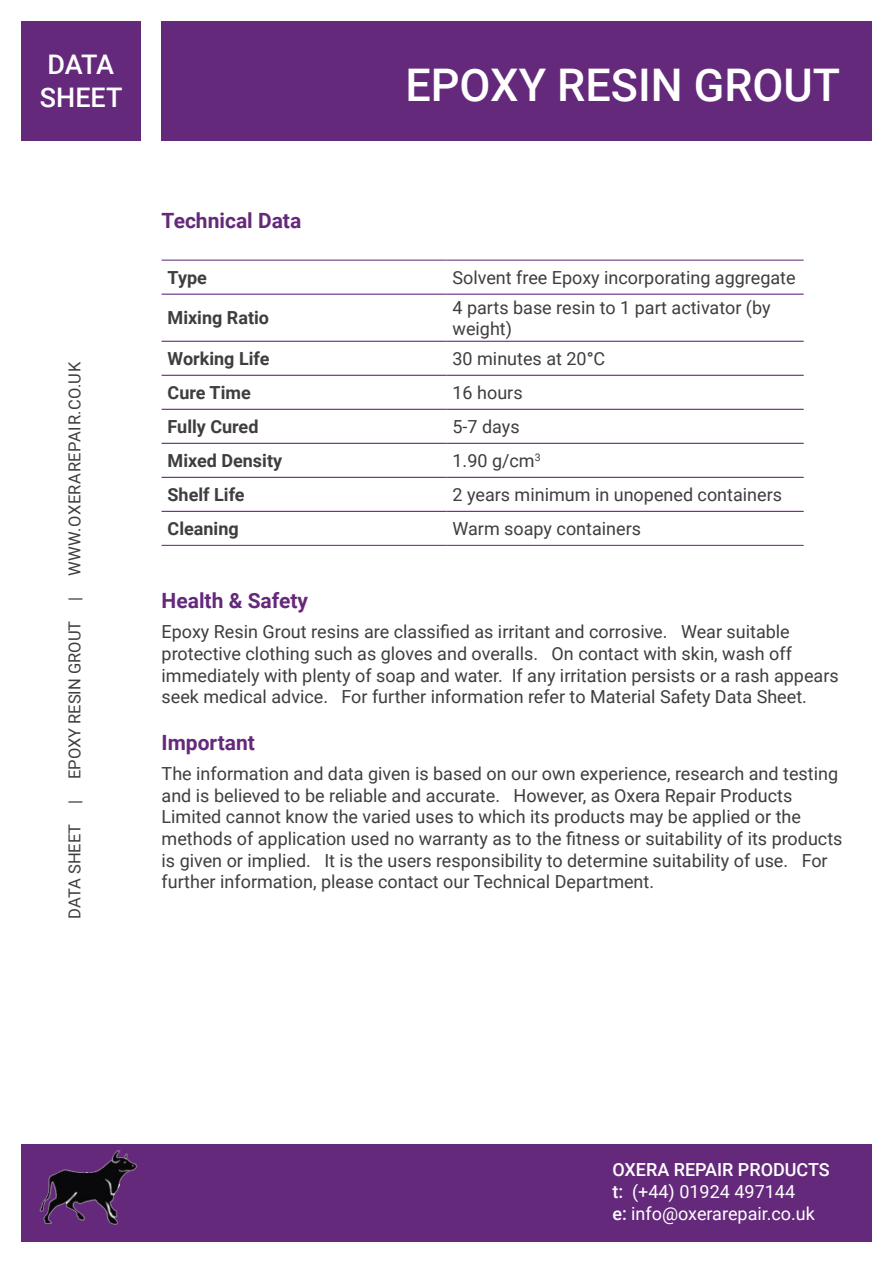
<style>
.page{position:relative;width:893px;height:1263px;background:#fff}
.page>*{position:absolute;margin:0;border:0;box-sizing:border-box;transform-origin:0 0}
.t1{font:500 45px "Roboto";color:#fff}
.t2{font:500 27px/32.4px "Roboto";color:#fff}
.t3{font:700 21px "Roboto";color:#65297b}
.t4{font:18px/21.6px "Roboto";color:#3e3e3f}
.t5{font:700 18px "Roboto";color:#3e3e3f}
.t6{font:18px "Roboto";color:#fff}
.t7{font:500 18px "Roboto";color:#fff}
.t8{font:16.5px "Roboto";color:#3e3e3f}
.t9{font:16.5px "Roboto";letter-spacing:.035em;color:#3e3e3f}
.s1{font-weight:700}
.s2{font-weight:500}
</style>
<div class="page">
<div style="left:162px;top:21px;width:710px;height:119px;background:#65297b"></div>
<div style="left:21px;top:21px;width:119px;height:119px;background:#65297b"></div>
<hr style="left:162px;top:260px;width:284px;height:1px;background:#703b84">
<hr style="left:446px;top:260px;width:358px;height:1px;background:#703b84">
<hr style="left:162px;top:545px;width:284px;height:1px;background:#703b84">
<hr style="left:446px;top:545px;width:358px;height:1px;background:#703b84">
<hr style="left:162px;top:294px;width:284px;height:1px;background:#65297b">
<hr style="left:446px;top:294px;width:358px;height:1px;background:#65297b">
<hr style="left:162px;top:341px;width:284px;height:1px;background:#65297b">
<hr style="left:446px;top:341px;width:358px;height:1px;background:#65297b">
<hr style="left:162px;top:375px;width:284px;height:1px;background:#65297b">
<hr style="left:446px;top:375px;width:358px;height:1px;background:#65297b">
<hr style="left:162px;top:409px;width:284px;height:1px;background:#65297b">
<hr style="left:446px;top:409px;width:358px;height:1px;background:#65297b">
<hr style="left:162px;top:443px;width:284px;height:1px;background:#65297b">
<hr style="left:446px;top:443px;width:358px;height:1px;background:#65297b">
<hr style="left:162px;top:477px;width:284px;height:1px;background:#65297b">
<hr style="left:446px;top:477px;width:358px;height:1px;background:#65297b">
<hr style="left:162px;top:511px;width:284px;height:1px;background:#65297b">
<hr style="left:446px;top:511px;width:358px;height:1px;background:#65297b">
<div style="left:21px;top:1144px;width:851px;height:98px;background:#65297b"></div>
<img style="left:39px;top:1150px;width:98px;height:75px">
<p class="t2" style="left:40px;top:47px;width:84px">DATA<br>SHEET</p>
<p class="t1" style="left:405px;top:54px;width:436px">EPOXY RESIN GROUT</p>
<p class="t9" style="left:63px;top:576px;width:216px;rotate:-90deg">WWW.OXERAREPAIR.CO.UK</p>
<p class="t8" style="left:63px;top:918px;width:323px;rotate:-90deg">DATA SHEET | EPOXY RESIN GROUT |</p>
<p class="t3" style="left:162px;top:206px;width:141px">Technical Data</p>
<p class="t5" style="left:168px;top:265px;width:41px">Type</p>
<p class="t4" style="left:452px;top:266px;width:345px">Solvent free Epoxy incorporating aggregate</p>
<p class="t5" style="left:168px;top:305px;width:103px">Mixing Ratio</p>
<p class="t4" style="left:452px;top:296px;width:320px">4 parts base resin to 1 part activator (by weight)</p>
<p class="t5" style="left:168px;top:346px;width:103px">Working Life</p>
<p class="t4" style="left:452px;top:347px;width:154px">30 minutes at 20<span class="s1">°</span>C</p>
<p class="t5" style="left:168px;top:380px;width:85px">Cure Time</p>
<p class="t4" style="left:452px;top:381px;width:72px">16 hours</p>
<p class="t5" style="left:168px;top:414px;width:92px">Fully Cured</p>
<p class="t4" style="left:452px;top:415px;width:69px">5-7 days</p>
<p class="t5" style="left:168px;top:448px;width:116px">Mixed Density</p>
<p class="t4" style="left:452px;top:449px;width:90px">1.90 g/cm<sup>3</sup></p>
<p class="t5" style="left:168px;top:482px;width:79px">Shelf Life</p>
<p class="t4" style="left:452px;top:483px;width:331px">2 years minimum in unopened containers</p>
<p class="t5" style="left:168px;top:516px;width:73px">Cleaning</p>
<p class="t4" style="left:452px;top:517px;width:190px">Warm soapy containers</p>
<p class="t3" style="left:162px;top:586px;width:148px">Health &amp; Safety</p>
<p class="t4" style="left:162px;top:621px;width:679px">Epoxy Resin Grout resins are classified as irritant and corrosive. Wear suitable protective clothing such as gloves and overalls. On contact with skin, wash off immediately with plenty of soap and water. If any irritation persists or a rash appears seek medical advice. For further information refer to Material Safety Data Sheet.</p>
<p class="t3" style="left:162px;top:728px;width:95px">Important</p>
<p class="t4" style="left:162px;top:762px;width:682px">The information and data given is based on our own experience, research and testing and is believed to be reliable and accurate. However, as Oxera Repair Products Limited cannot know the varied uses to which its products may be applied or the methods of application used no warranty as to the fitness or suitability of its products is given or implied. It is the users responsibility to determine suitability of use. For further information, please contact our Technical Department.</p>
<p class="t7" style="left:612px;top:1157px;width:219px">OXERA REPAIR PRODUCTS</p>
<p class="t6" style="left:612px;top:1179px;width:184px"><span class="s2">t:</span> (+44) 01924 497144</p>
<p class="t6" style="left:612px;top:1201px;width:204px"><span class="s2">e:</span> info@oxerarepair.co.uk</p>
</div>
